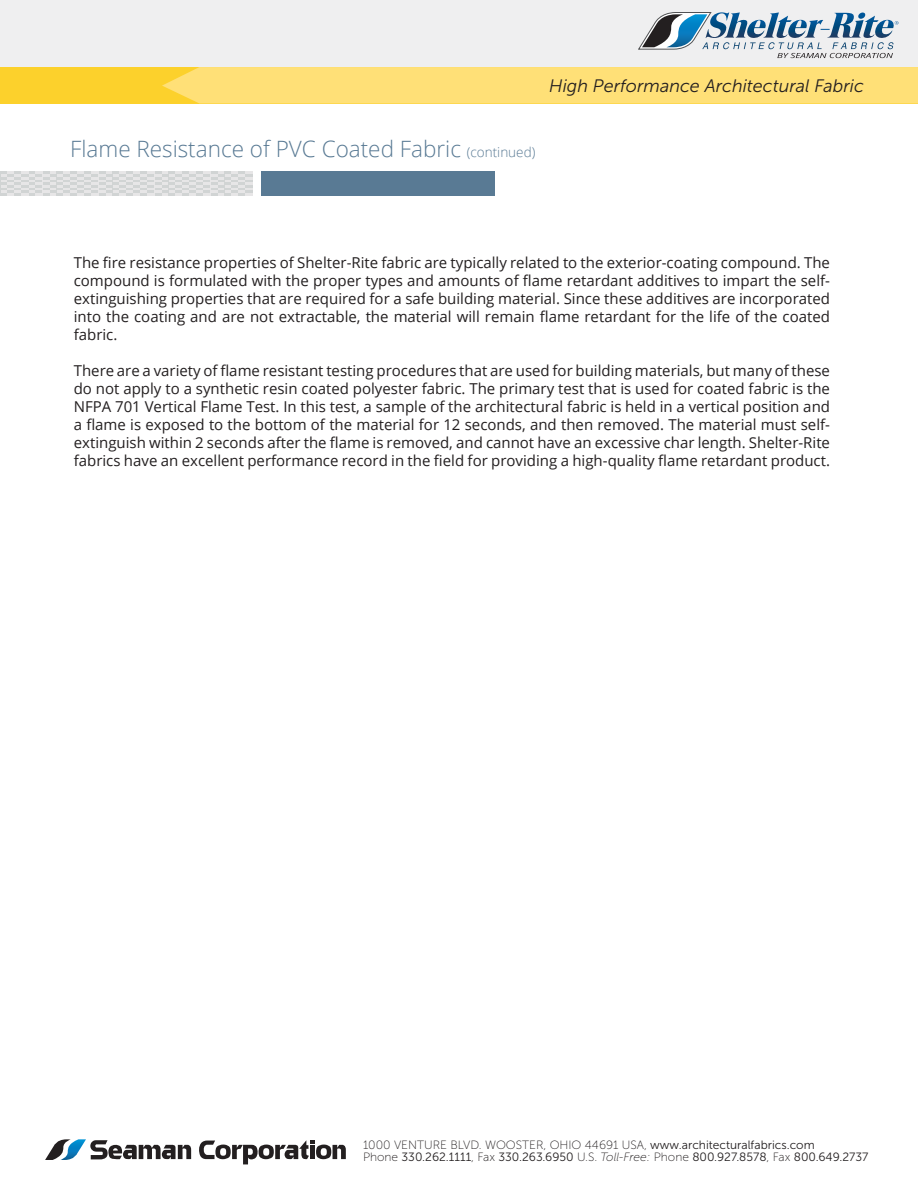
<style>
.page{position:relative;width:918px;height:1188px;background:#fff}
.page>*{position:absolute;margin:0;border:0;box-sizing:border-box;transform-origin:0 0}
.t1{font:300 22.5px "Open Sans";color:#597a94}
.t2{font:italic 18px "Museo Sans 300";color:#231f20}
.t3{font:15px/18px "Open Sans";color:#231f20;text-align:justify}
.t4{font:12px "Museo Sans 300";color:#231f20}
.t5{font:12px "Museo Sans 100";color:#231f20}
.s1{font-size:13.5px}
.s2{font-family:"Museo Sans 300"}
.s3{font-family:"Museo Sans 100"}
.s4{font-family:"Museo Sans 100";font-style:italic}
</style>
<div class="page">
<div style="left:0;top:0;width:918px;height:104px;background:#efeff0"></div>
<div style="left:0;top:67px;width:918px;height:37px;background:#fcd12c"></div>
<div style="left:162px;top:67px;width:756px;height:37px;background:#ffe077"></div>
<svg style="left:639px;top:12px;width:260px;height:46px"></svg>
<svg style="left:45px;top:1139px;width:146px;height:21px"></svg>
<svg style="left:199px;top:1140px;width:147px;height:24px"></svg>
<svg style="left:0;top:171px;width:253px;height:25px;background:#dbdcdd"></svg>
<div style="left:261px;top:171px;width:234px;height:25px;background:#597a94"></div>
<p class="t2" style="left:549px;top:76px;width:316px">High Performance Architectural Fabric</p>
<h1 class="t1" style="left:70px;top:133px;width:467px">Flame Resistance of PVC Coated Fabric <span class="s1">(continued)</span></h1>
<p class="t3" style="left:74px;top:254px;width:758px">The fire resistance properties of Shelter-Rite fabric are typically related to the exterior-coating compound. The compound is formulated with the proper types and amounts of flame retardant additives to impart the self&shy;extinguishing properties that are required for a safe building material. Since these additives are incorporated into the coating and are not extractable, the material will remain flame retardant for the life of the coated fabric.</p>
<p class="t3" style="left:74px;top:362px;width:758px">There are a variety of flame resistant testing procedures that are used for building materials, but many of these do not apply to a synthetic resin coated polyester fabric. The primary test that is used for coated fabric is the NFPA 701 Vertical Flame Test. In this test, a sample of the architectural fabric is held in a vertical position and a flame is exposed to the bottom of the material for 12 seconds, and then removed. The material must self&shy;extinguish within 2 seconds after the flame is removed, and cannot have an excessive char length. Shelter-Rite fabrics have an excellent performance record in the field for providing a high-quality flame retardant product.</p>
<p class="t5" style="left:363px;top:1139px;width:453px">1000 VENTURE BLVD. WOOSTER, OHIO 44691 USA, <span class="s2">www.architecturalfabrics.com</span></p>
<p class="t4" style="left:363px;top:1150px;width:507px"><span class="s3">Phone</span> 330.262.1111<span class="s3">, Fax</span> 330.263.6950 <span class="s3">U.S.</span> <span class="s4">Toll-Free:</span> <span class="s3">Phone</span> 800.927.8578<span class="s3">, Fax</span> 800.649.2737</p>
</div>
